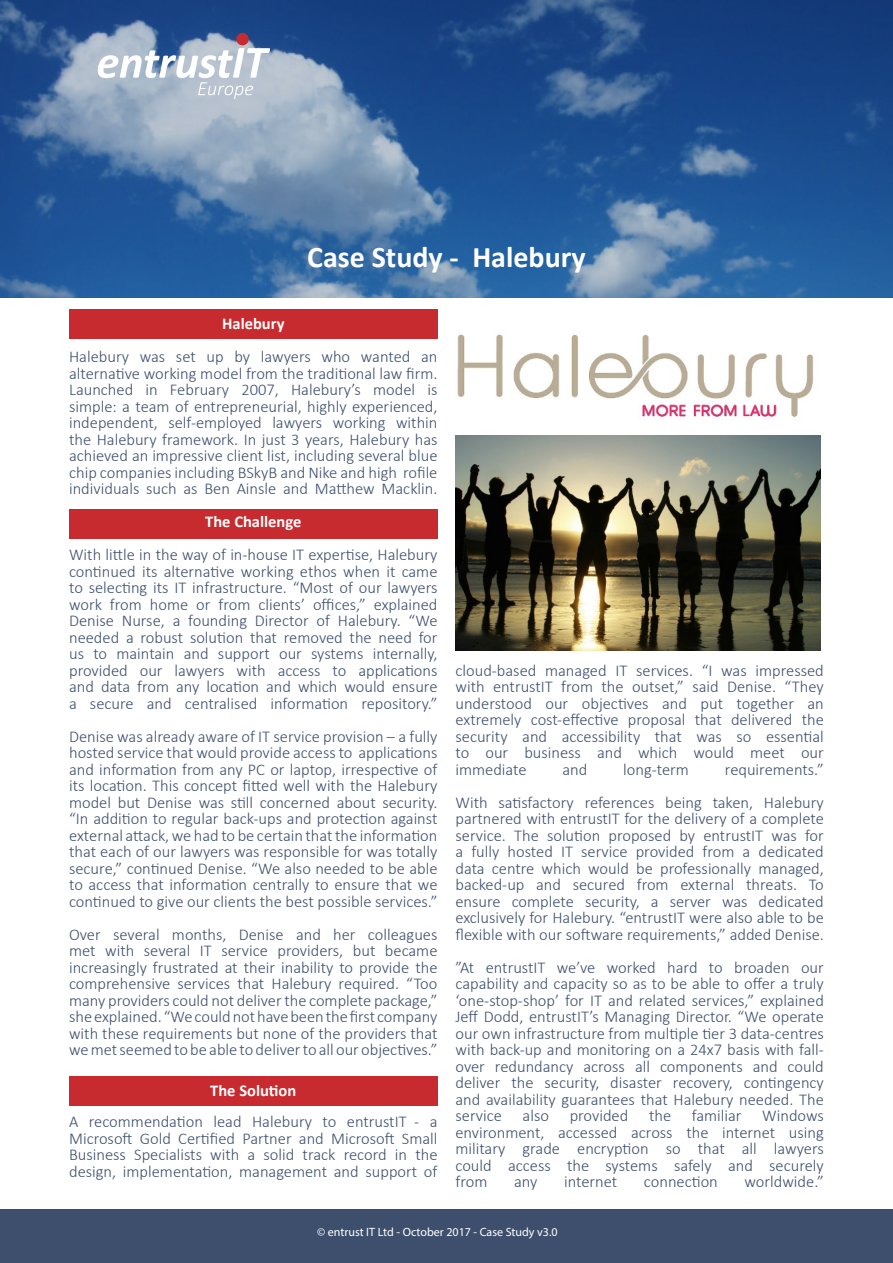
<style>
.page{position:relative;width:893px;height:1263px;background:#fff}
.page>*{position:absolute;margin:0;border:0;box-sizing:border-box;transform-origin:0 0}
.t1{font:700 30px "Calibri";color:#fff}
.t2{font:300 16.5px/16.5px "Calibri";color:#3e4f6d;text-align:justify}
.t3{font:700 16.5px "Calibri";color:#fff}
.t4{font:12px "Myriad Pro";color:#fff}
</style>
<div class="page">
<div style="left:69px;top:1076px;width:368px;height:30px;background:#c72b2f"></div>
<div style="left:69px;top:309px;width:368px;height:30px;background:#c72b2f"></div>
<div style="left:69px;top:509px;width:368px;height:30px;background:#c72b2f"></div>
<svg style="left:0;top:0;width:893px;height:298px;background:#366299"></svg>
<img style="left:457px;top:334px;width:357px;height:83px">
<img style="left:455px;top:436px;width:366px;height:215px">
<div style="left:237px;top:34px;width:11px;height:11px;background:#c72b2f;border-radius:50%"></div>
<div style="left:236px;top:33px;width:13px;height:12px;border:2px solid #c72b2f;border-radius:50%"></div>
<svg style="left:98px;top:48px;width:172px;height:51px"></svg>
<div style="left:0;top:1210px;width:893px;height:53px;background:#3e4f6d"></div>
<p class="t1" style="left:307px;top:236px;width:280px">Case Study - Halebury</p>
<p class="t3" style="left:222px;top:312px;width:64px">Halebury</p>
<p class="t2" style="left:69px;top:348px;width:370px">Halebury was set up by lawyers who wanted an</p>
<p class="t2" style="left:69px;top:365px;width:370px">alternative working model from the traditional law firm.</p>
<p class="t2" style="left:69px;top:381px;width:370px">Launched in February 2007, Halebury’s model is simple: a team of entrepreneurial, highly experienced, independent, self-employed lawyers working within the Halebury framework. In just 3 years, Halebury has achieved an impressive client list, including several blue</p>
<p class="t2" style="left:69px;top:464px;width:370px">chip companies including BSkyB and Nike and high rofile individuals such as Ben Ainsle and Matthew Macklin.</p>
<p class="t3" style="left:205px;top:510px;width:98px">The Challenge</p>
<p class="t2" style="left:69px;top:546px;width:370px">With little in the way of in-house IT expertise, Halebury continued its alternative working ethos when it came to selecting its IT infrastructure. “Most of our lawyers work from home or from clients’ offices,” explained Denise Nurse, a founding Director of Halebury. “We needed a robust solution that removed the need for us to maintain and support our systems internally, provided our lawyers with access to applications and data from any location and which would ensure a secure and centralised information repository.”</p>
<p class="t2" style="left:69px;top:728px;width:370px">Denise was already aware of IT service provision – a fully hosted service that would provide access to applications and information from any PC or laptop, irrespective of its location. This concept fitted well with the Halebury model but Denise was still concerned about security. “In addition to regular back-ups and protection against external attack, we had to be certain that the information that each of our lawyers was responsible for was totally secure,” continued Denise. “We also needed to be able to access that information centrally to ensure that we continued to give our clients the best possible services.”</p>
<p class="t2" style="left:69px;top:926px;width:370px">Over several months, Denise and her colleagues met with several IT service providers, but became increasingly frustrated at their inability to provide the</p>
<p class="t2" style="left:69px;top:975px;width:370px">comprehensive services that Halebury required. “Too many providers could not deliver the complete package,” she explained. “We could not have been the first company with these requirements but none of the providers that we met seemed to be able to deliver to all our objectives.”</p>
<p class="t3" style="left:210px;top:1079px;width:88px">The Solution</p>
<p class="t2" style="left:69px;top:1113px;width:370px">A recommendation lead Halebury to entrustIT - a Microsoft Gold Certified Partner and Microsoft Small Business Specialists with a solid track record in the design, implementation, management and support of</p>
<p class="t2" style="left:455px;top:662px;width:370px">cloud-based managed IT services. “I was impressed with entrustIT from the outset,” said Denise. “They understood our objectives and put together an extremely cost-effective proposal that delivered the</p>
<p class="t2" style="left:455px;top:728px;width:370px">security and accessibility that was so essential to our business and which would meet our immediate</p>
<p class="t2" style="left:562px;top:761px;width:26px">and</p>
<p class="t2" style="left:623px;top:761px;width:67px">long-term</p>
<p class="t2" style="left:725px;top:761px;width:100px">requirements.”</p>
<p class="t2" style="left:455px;top:794px;width:370px">With satisfactory references being taken, Halebury partnered with entrustIT for the delivery of a complete service. The solution proposed by entrustIT was for a fully hosted IT service provided from a dedicated data centre which would be professionally managed, backed-up and secured from external threats. To ensure complete security, a server was dedicated exclusively for Halebury. “entrustIT were also able to be</p>
<p class="t2" style="left:455px;top:926px;width:370px">flexible with our software requirements,” added Denise.</p>
<p class="t2" style="left:455px;top:959px;width:370px">”At entrustIT we’ve worked hard to broaden our capability and capacity so as to be able to offer a truly ‘one-stop-shop’ for IT and related services,” explained Jeff Dodd, entrustIT’s Managing Director. “We operate our own infrastructure from multiple tier 3 data-centres with back-up and monitoring on a 24x7 basis with fall&shy;over redundancy across all components and could deliver the security, disaster recovery, contingency and availability guarantees that Halebury needed. The</p>
<p class="t2" style="left:455px;top:1107px;width:48px">service</p>
<p class="t2" style="left:523px;top:1107px;width:28px">also</p>
<p class="t2" style="left:570px;top:1107px;width:60px">provided</p>
<p class="t2" style="left:649px;top:1107px;width:24px">the</p>
<p class="t2" style="left:692px;top:1107px;width:51px">familiar</p>
<p class="t2" style="left:455px;top:1107px;width:370px;text-indent:307px">Windows environment, accessed across the internet using military grade encryption so that all lawyers could access the systems safely and securely from</p>
<p class="t2" style="left:514px;top:1173px;width:25px">any</p>
<p class="t2" style="left:564px;top:1173px;width:55px">internet</p>
<p class="t2" style="left:644px;top:1173px;width:75px">connection</p>
<p class="t2" style="left:744px;top:1173px;width:81px">worldwide.”</p>
<p class="t4" style="left:317px;top:1225px;width:242px">© entrust IT Ltd - October 2017 - Case Study v3.0</p>
</div>
